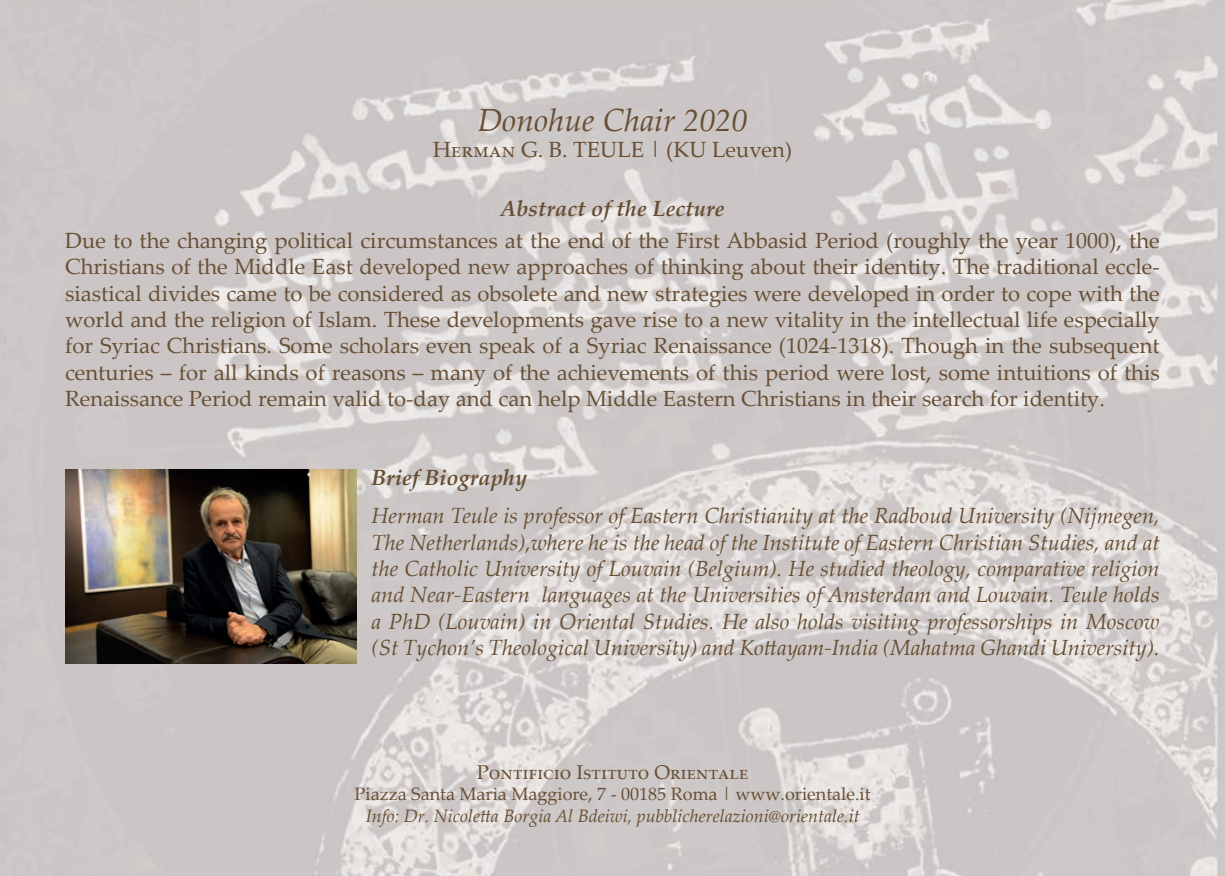
<style>
.page{position:relative;width:1225px;height:876px;background:#fff}
.page>*{position:absolute;margin:0;border:0;box-sizing:border-box;transform-origin:0 0}
.t1{font:italic 32px "Palatino Linotype";color:#684f34}
.t2{font:22px/26.4px "Palatino Linotype";color:#684f34;text-align:justify}
.t3{font:italic 22px/26.4px "Palatino Linotype";color:#684f34;text-align:justify}
.t4{font:italic 700 22px "Palatino Linotype";color:#684f34}
.t5{font:20px "Palatino Linotype";color:#684f34}
.t6{font:italic 18px "Palatino Linotype";color:#684f34}
.t7{font:18px "Palatino Linotype";color:#684f34}
</style>
<div class="page">
<img style="left:0;top:0;width:1225px;height:876px">
<img style="left:65px;top:469px;width:291px;height:194px">
<h1 class="t1" style="left:477px;top:97px;width:272px">Donohue Chair 2020</h1>
<p class="t2" style="left:433px;top:136px;width:361px">HERMAN G. B. TEULE | (KU Leuven)</p>
<p class="t4" style="left:500px;top:193px;width:225px">Abstract of the Lecture</p>
<p class="t2" style="left:65px;top:226px;width:1096px">Due to the changing political circumstances at the end of the First Abbasid Period (roughly the year 1000), the Christians of the Middle East developed new approaches of thinking about their identity. The traditional eccle&shy;siastical divides came to be considered as obsolete and new strategies were developed in order to cope with the world and the religion of Islam. These developments gave rise to a new vitality in the intellectual life especially for Syriac Christians. Some scholars even speak of a Syriac Renaissance (1024-1318). Though in the subsequent centuries – for all kinds of reasons – many of the achievements of this period were lost, some intuitions of this Renaissance Period remain valid to-day and can help Middle Eastern Christians in their search for identity.</p>
<p class="t4" style="left:371px;top:462px;width:157px">Brief Biography</p>
<p class="t3" style="left:371px;top:502px;width:790px">Herman Teule is professor of Eastern Christianity at the Radboud University (Nijmegen, The Netherlands),where he is the head of the Institute of Eastern Christian Studies, and at the Catholic University of Louvain (Belgium). He studied theology, comparative religion and Near-Eastern languages at the Universities of Amsterdam and Louvain. Teule holds a PhD (Louvain) in Oriental Studies. He also holds visiting professorships in Moscow (St Tychon’s Theological University) and Kottayam-India (Mahatma Ghandi University).</p>
<p class="t5" style="left:477px;top:758px;width:273px">PONTIFICIO ISTITUTO ORIENTALE</p>
<p class="t7" style="left:354px;top:781px;width:518px">Piazza Santa Maria Maggiore, 7 - 00185 Roma | www.orientale.it</p>
<p class="t6" style="left:366px;top:803px;width:495px">Info: Dr. Nicoletta Borgia Al Bdeiwi, pubblicherelazioni@orientale.it</p>
</div>
